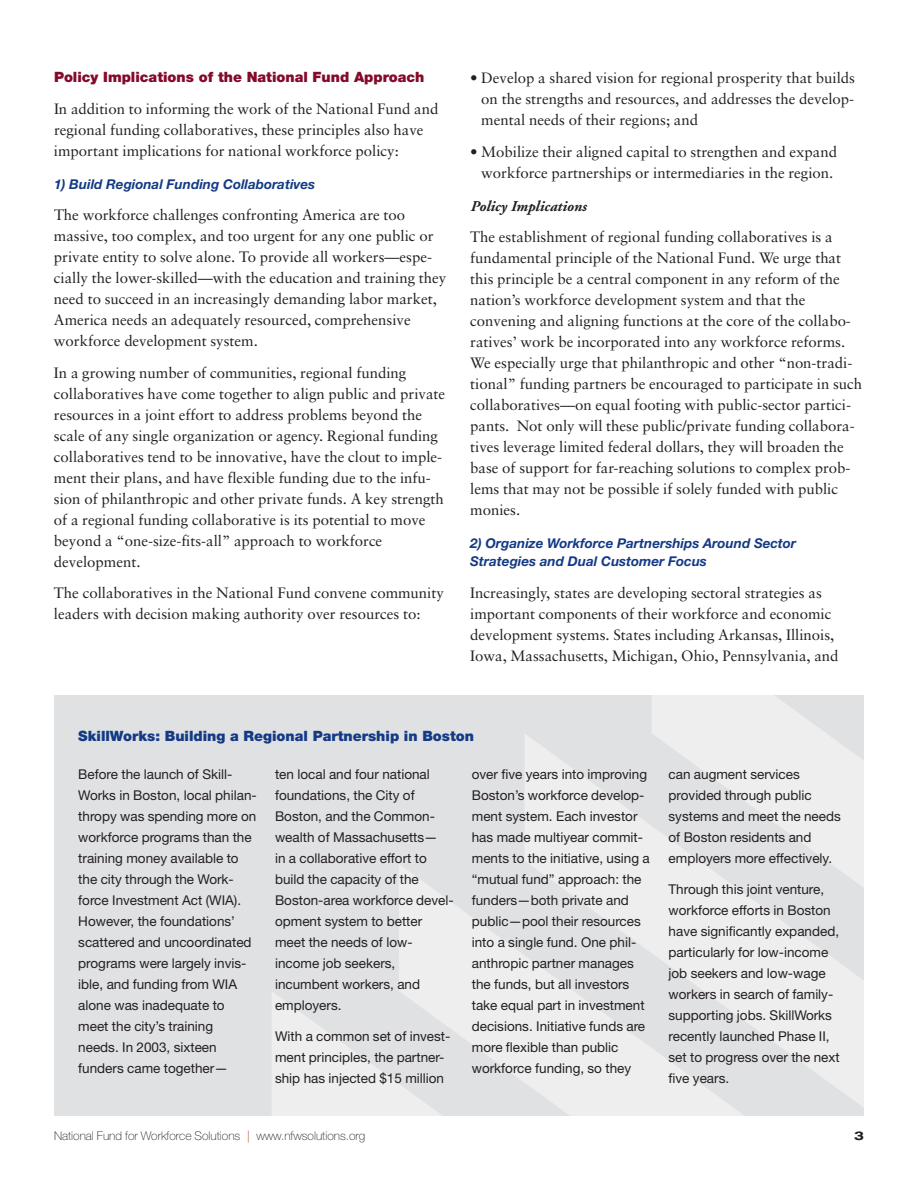
<style>
.page{position:relative;width:918px;height:1188px;background:#fff}
.page>*{position:absolute;margin:0;border:0;box-sizing:border-box;transform-origin:0 0}
.t1{font:15px/21px "Sabon";color:#231f20}
.t2{font:italic 700 15px "Adobe Garamond";color:#231f20}
.t3{font:900 14.25px "Helvetica Neue";color:#143a85}
.t4{font:900 14.25px "Helvetica Neue";color:#840a2b}
.t5{font:13.5px/21px "Helvetica Neue";color:#231f20}
.t6{font:italic 700 13.5px/18px "Helvetica Neue";color:#143a85}
.t7{font:100 12px "Helvetica Neue";color:#231f20}
.t8{font:700 expanded 12px "Helvetica Neue";color:#231f20}
.s1{color:#9f341d}
</style>
<div class="page">
<div style="left:54px;top:696px;width:810px;height:420px;background:#e0e1e3"></div>
<svg style="left:272px;top:992px;width:127px;height:124px"></svg>
<svg style="left:399px;top:865px;width:345px;height:251px;fill:#eeeeef"></svg>
<svg style="left:524px;top:734px;width:340px;height:376px;fill:#eeeeef"></svg>
<svg style="left:652px;top:696px;width:212px;height:194px"></svg>
<p class="t4" style="left:54px;top:72px;width:372px">Policy Implications of the National Fund Approach</p>
<p class="t1" style="left:54px;top:99px;width:386px">In addition to informing the work of the National Fund and regional funding collaboratives, these principles also have important implications for national workforce policy:</p>
<p class="t6" style="left:54px;top:176px;width:263px">1) Build Regional Funding Collaboratives</p>
<p class="t1" style="left:54px;top:206px;width:394px">The workforce challenges confronting America are too massive, too complex, and too urgent for any one public or private entity to solve alone. To provide all workers—espe&shy;cially the lower-skilled—with the education and training they need to succeed in an increasingly demanding labor market, America needs an adequately resourced, comprehensive workforce development system.</p>
<p class="t1" style="left:54px;top:363px;width:393px">In a growing number of communities, regional funding collaboratives have come together to align public and private resources in a joint effort to address problems beyond the scale of any single organization or agency. Regional funding collaboratives tend to be innovative, have the clout to imple&shy;ment their plans, and have flexible funding due to the infu&shy;sion of philanthropic and other private funds. A key strength of a regional funding collaborative is its potential to move beyond a “one-size-fits-all” approach to workforce development.</p>
<p class="t1" style="left:54px;top:584px;width:391px">The collaboratives in the National Fund convene community leaders with decision making authority over resources to:</p>
<p class="t1" style="left:481px;top:69px;width:375px;text-align:justify;text-indent:-11px">• Develop a shared vision for regional prosperity that builds on the strengths and resources, and addresses the develop&shy;mental needs of their regions; and</p>
<p class="t1" style="left:470px;top:142px;width:368px;text-align:center">• Mobilize their aligned capital to strengthen and expand workforce partnerships or intermediaries in the region.</p>
<p class="t2" style="left:470px;top:200px;width:118px">Policy Implications</p>
<p class="t1" style="left:470px;top:228px;width:394px">The establishment of regional funding collaboratives is a fundamental principle of the National Fund. We urge that this principle be a central component in any reform of the nation’s workforce development system and that the convening and aligning functions at the core of the collabo&shy;ratives’ work be incorporated into any workforce reforms.<br>We especially urge that philanthropic and other “non-tradi&shy;tional” funding partners be encouraged to participate in such collaboratives—on equal footing with public-sector partici&shy;pants. Not only will these public/private funding collabora&shy;tives leverage limited federal dollars, they will broaden the base of support for far-reaching solutions to complex prob&shy;lems that may not be possible if solely funded with public monies.</p>
<p class="t6" style="left:470px;top:536px;width:327px">2) Organize Workforce Partnerships Around Sector<br>Strategies and Dual Customer Focus</p>
<p class="t1" style="left:470px;top:583px;width:370px">Increasingly, states are developing sectoral strategies as important components of their workforce and economic development systems. States including Arkansas, Illinois, Iowa, Massachusetts, Michigan, Ohio, Pennsylvania, and</p>
<p class="t3" style="left:78px;top:731px;width:397px">SkillWorks: Building a Regional Partnership in Boston</p>
<p class="t5" style="left:78px;top:763px;width:180px">Before the launch of Skill-<br>Works in Boston, local philan&shy;thropy was spending more on workforce programs than the training money available to the city through the Work&shy;force Investment Act (WIA).<br>However, the foundations’ scattered and uncoordinated programs were largely invis&shy;ible, and funding from WIA alone was inadequate to meet the city’s training needs. In 2003, sixteen funders came together—</p>
<p class="t5" style="left:275px;top:763px;width:180px">ten local and four national foundations, the City of<br>Boston, and the Common&shy;wealth of Massachusetts—<br>in a collaborative effort to build the capacity of the<br>Boston-area workforce devel&shy;opment system to better meet the needs of low&shy;income job seekers, incumbent workers, and employers.</p>
<p class="t5" style="left:275px;top:1026px;width:177px">With a common set of invest&shy;ment principles, the partner&shy;ship has injected $15 million</p>
<p class="t5" style="left:472px;top:763px;width:179px">over five years into improving<br>Boston’s workforce develop&shy;ment system. Each investor has made multiyear commit&shy;ments to the initiative, using a “mutual fund” approach: the funders—both private and public—pool their resources into a single fund. One phil&shy;anthropic partner manages the funds, but all investors take equal part in investment decisions. Initiative funds are more flexible than public workforce funding, so they</p>
<p class="t5" style="left:669px;top:763px;width:174px">can augment services provided through public systems and meet the needs of Boston residents and employers more effectively.</p>
<p class="t5" style="left:669px;top:879px;width:173px">Through this joint venture, workforce efforts in Boston have significantly expanded, particularly for low-income job seekers and low-wage workers in search of family&shy;supporting jobs. SkillWorks recently launched Phase II, set to progress over the next five years.</p>
<p class="t7" style="left:54px;top:1131px;width:313px">National Fund for Workforce Solutions <span class="s1">|</span> www.nfwsolutions.org</p>
<p class="t8" style="left:854px;top:1131px;width:11px">3</p>
</div>
